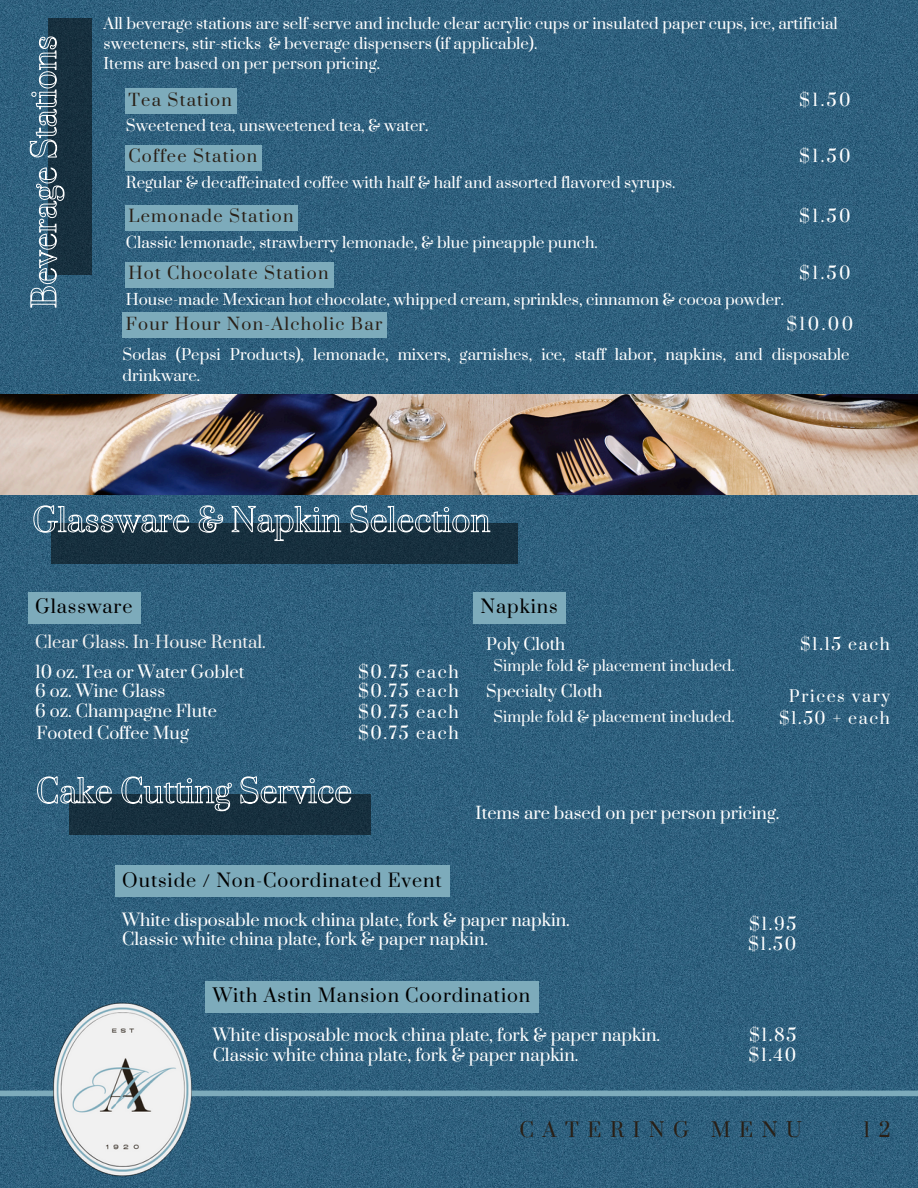
<style>
.page{position:relative;width:918px;height:1188px;background:#fff}
.page>*{position:absolute;margin:0;border:0;box-sizing:border-box;transform-origin:0 0}
.t1{font:19.5px "Prata";letter-spacing:.44em;color:#292017}
.t2{font:18px "Prata";letter-spacing:.05em;color:#000}
.t3{font:16.5px "Prata";color:#fff}
.t4{font:16.5px "Prata";letter-spacing:.075em;color:#292017}
.t5{font:16.5px "Prata";color:#f1f1f1}
.t6{font:16.05px "Prata";color:#fff}
.t7{font:16.05px "Prata";letter-spacing:.1em;color:#fff}
.t8{font:15px/20.2px "Prata";color:#fff}
.t9{font:14.55px "Prata";color:#fff}
</style>
<div class="page">
<img style="left:0;top:0;width:918px;height:1188px">
<div style="left:0;top:1091px;width:918px;height:5px;background:#7dabbb"></div>
<div style="left:49px;top:19px;width:42px;height:256px;background:#17303e"></div>
<svg style="left:30px;top:36px;width:35px;height:272px"></svg>
<div style="left:125px;top:89px;width:111px;height:25px;background:#7dabbb"></div>
<div style="left:125px;top:145px;width:137px;height:26px;background:#7dabbb"></div>
<div style="left:125px;top:205px;width:173px;height:26px;background:#7dabbb"></div>
<div style="left:125px;top:262px;width:208px;height:26px;background:#7dabbb"></div>
<div style="left:52px;top:523px;width:466px;height:41px;background:#17303e"></div>
<svg style="left:33px;top:505px;width:457px;height:36px"></svg>
<div style="left:28px;top:592px;width:113px;height:31px;background:#7dabbb"></div>
<div style="left:473px;top:592px;width:93px;height:31px;background:#7dabbb"></div>
<img style="left:0;top:395px;width:918px;height:100px">
<div style="left:123px;top:312px;width:264px;height:26px;background:#7dabbb"></div>
<div style="left:69px;top:794px;width:302px;height:41px;background:#17303e"></div>
<svg style="left:37px;top:776px;width:314px;height:35px"></svg>
<div style="left:115px;top:865px;width:335px;height:32px;background:#7dabbb"></div>
<div style="left:205px;top:981px;width:333px;height:32px;background:#7dabbb"></div>
<img style="left:32px;top:999px;width:180px;height:180px">
<p class="t8" style="left:104px;top:14px;width:736px">All beverage stations are self-serve and include clear acrylic cups or insulated paper cups, ice, artificial sweeteners, stir-sticks &amp; beverage dispensers (if applicable).</p>
<p class="t8" style="left:104px;top:54px;width:278px">Items are based on per person pricing.</p>
<p class="t4" style="left:128px;top:90px;width:105px">Tea Station</p>
<p class="t3" style="left:799px;top:90px;width:53px">$1.50</p>
<p class="t8" style="left:126px;top:116px;width:304px">Sweetened tea, unsweetened tea, &amp; water.</p>
<p class="t4" style="left:128px;top:146px;width:130px">Coffee Station</p>
<p class="t3" style="left:799px;top:146px;width:53px">$1.50</p>
<p class="t8" style="left:126px;top:173px;width:551px">Regular &amp; decaffeinated coffee with half &amp; half and assorted flavored syrups.</p>
<p class="t4" style="left:128px;top:206px;width:167px">Lemonade Station</p>
<p class="t3" style="left:799px;top:206px;width:53px">$1.50</p>
<p class="t8" style="left:126px;top:233px;width:473px">Classic lemonade, strawberry lemonade, &amp; blue pineapple punch.</p>
<p class="t4" style="left:128px;top:263px;width:202px">Hot Chocolate Station</p>
<p class="t3" style="left:799px;top:263px;width:53px">$1.50</p>
<p class="t8" style="left:126px;top:290px;width:660px">House-made Mexican hot chocolate, whipped cream, sprinkles, cinnamon &amp; cocoa powder.</p>
<p class="t4" style="left:126px;top:313px;width:258px">Four Hour Non-Alcholic Bar</p>
<p class="t3" style="left:786px;top:313px;width:68px">$10.00</p>
<p class="t8" style="left:122px;top:345px;width:729px">Sodas (Pepsi Products), lemonade, mixers, garnishes, ice, staff labor, napkins, and disposable drinkware.</p>
<p class="t2" style="left:35px;top:595px;width:99px">Glassware</p>
<p class="t5" style="left:35px;top:632px;width:232px">Clear Glass. In-House Rental.</p>
<p class="t3" style="left:35px;top:662px;width:211px">10 oz. Tea or Water Goblet</p>
<h1 class="t3" style="left:358px;top:662px;width:102px">$0.75 each</h1>
<p class="t3" style="left:35px;top:681px;width:132px">6 oz. Wine Glass</p>
<h3 class="t3" style="left:358px;top:681px;width:102px">$0.75 each</h3>
<h3 class="t3" style="left:35px;top:700px;width:183px">6 oz. Champagne Flute</h3>
<p class="t3" style="left:358px;top:702px;width:102px">$0.75 each</p>
<p class="t3" style="left:37px;top:723px;width:154px">Footed Coffee Mug</p>
<p class="t3" style="left:358px;top:723px;width:102px">$0.75 each</p>
<p class="t2" style="left:481px;top:595px;width:79px">Napkins</p>
<p class="t6" style="left:486px;top:634px;width:81px">Poly Cloth</p>
<p class="t6" style="left:800px;top:634px;width:91px">$1.15 each</p>
<p class="t9" style="left:494px;top:656px;width:243px">Simple fold &amp; placement included.</p>
<p class="t6" style="left:486px;top:681px;width:118px">Specialty Cloth</p>
<p class="t7" style="left:789px;top:686px;width:102px">Prices vary</p>
<p class="t9" style="left:494px;top:707px;width:243px">Simple fold &amp; placement included.</p>
<p class="t6" style="left:779px;top:708px;width:112px">$1.50 + each</p>
<p class="t3" style="left:476px;top:803px;width:305px">Items are based on per person pricing.</p>
<p class="t2" style="left:122px;top:869px;width:321px">Outside / Non-Coordinated Event</p>
<h1 class="t3" style="left:122px;top:910px;width:449px">White disposable mock china plate, fork &amp; paper napkin.</h1>
<p class="t3" style="left:122px;top:929px;width:367px">Classic white china plate, fork &amp; paper napkin.</p>
<p class="t2" style="left:213px;top:984px;width:319px">With Astin Mansion Coordination</p>
<p class="t3" style="left:213px;top:1025px;width:449px">White disposable mock china plate, fork &amp; paper napkin.</p>
<p class="t3" style="left:213px;top:1044px;width:367px">Classic white china plate, fork &amp; paper napkin.</p>
<p class="t3" style="left:749px;top:914px;width:49px">$1.95</p>
<h3 class="t3" style="left:748px;top:933px;width:50px">$1.50</h3>
<p class="t3" style="left:749px;top:1025px;width:49px">$1.85</p>
<h3 class="t3" style="left:749px;top:1044px;width:49px">$1.40</h3>
<p class="t1" style="left:519px;top:1118px;width:284px">CATERING MENU</p>
<p class="t1" style="left:864px;top:1118px;width:29px">1 2</p>
</div>
